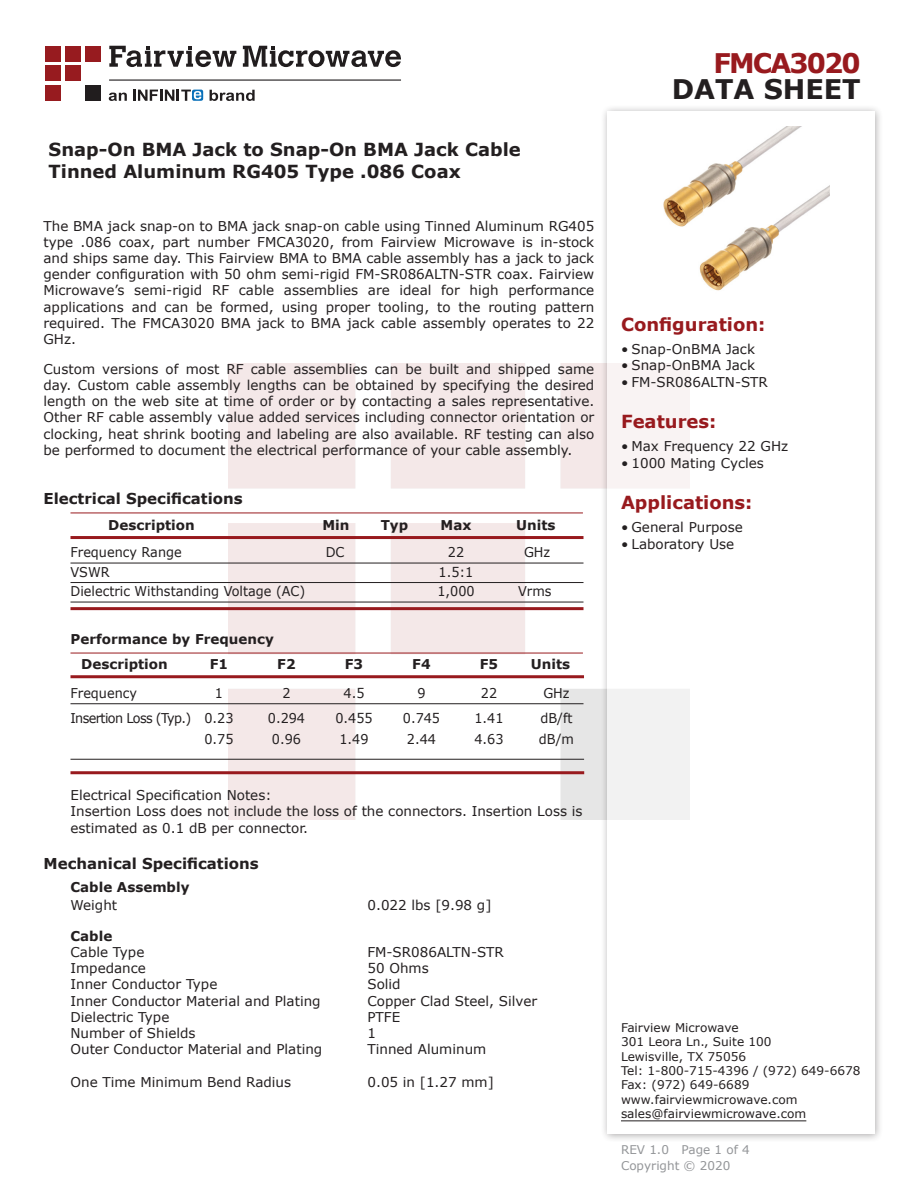
<style>
.page{position:relative;width:918px;height:1188px;background:#fff}
.page>*{position:absolute;margin:0;border:0;box-sizing:border-box;transform-origin:0 0}
.t1{font:700 27px "Verdana";color:#231f20}
.FM{font:700 27px "Verdana";letter-spacing:-.07em;color:#981a1e}
.Web_Description_Para{font:700 18px/21.6px "Verdana";color:#231f20}
.Head1{font:700 18px "Verdana";color:#981a1e}
.Applications_Header{font:700 18px "Verdana";color:#981a1e}
.Head1-2{font:700 15px "Verdana";color:#231f20}
.MarketingDescription{font:13.5px/16.2px "Verdana";color:#231f20;text-align:justify}
.Specs_Para{font:13.5px/16.2px "Verdana";color:#231f20}
.Table-Body{font:13.5px "Verdana";color:#231f20;scale:.95 1}
.Table_Body_Frequency{font:13.5px "Verdana";color:#231f20;scale:.95 1}
.Table_Header_Frequen{font:700 13.5px "Verdana";color:#231f20}
.Table-Header{font:700 13.5px "Verdana";color:#231f20}
.Table_Body_Frequency-2{font:13.5px "Verdana";letter-spacing:-.05em;color:#231f20;scale:.95 1}
.Head2{font:700 13.5px "Verdana";color:#231f20}
.Head3{font:700 13.5px "Verdana";color:#231f20}
.FM_Info{font:12px "Verdana";color:#231f20}
.REV_Info{font:12px "Verdana";color:#939598}
</style>
<div class="page">
<div style="left:45px;top:46px;width:16px;height:15px;background:#971b1f"></div>
<div style="left:65px;top:66px;width:16px;height:15px;background:#971b1f"></div>
<div style="left:85px;top:85px;width:16px;height:16px;background:#211d1e"></div>
<div style="left:45px;top:85px;width:16px;height:16px;background:#971b1f"></div>
<div style="left:85px;top:46px;width:16px;height:15px;background:#971b1f"></div>
<div style="left:45px;top:66px;width:16px;height:15px;background:#971b1f"></div>
<div style="left:65px;top:46px;width:16px;height:15px;background:#971b1f"></div>
<svg style="left:109px;top:46px;width:292px;height:21px"></svg>
<svg style="left:192px;top:90px;width:11px;height:11px"></svg>
<svg style="left:133px;top:90px;width:68px;height:11px"></svg>
<svg style="left:210px;top:90px;width:45px;height:11px"></svg>
<svg style="left:109px;top:93px;width:18px;height:8px"></svg>
<hr style="left:109px;top:80px;width:292px;height:1px;background:#211d1e">
<div style="left:600px;top:104px;width:284px;height:1039px;background:#231f20;opacity:.75"></div>
<div style="left:608px;top:111px;width:267px;height:1023px;background:#fff"></div>
<hr style="left:70px;top:513px;width:513px;height:1px;background:#981a1e">
<hr style="left:70px;top:536px;width:514px;height:3px;background:#981a1e">
<hr style="left:70px;top:563px;width:514px;height:1px;background:#231f20">
<hr style="left:70px;top:582px;width:514px;height:1px;background:#231f20">
<hr style="left:70px;top:602px;width:514px;height:1px;background:#231f20">
<hr style="left:70px;top:607px;width:514px;height:3px;background:#981a1e">
<hr style="left:70px;top:653px;width:513px;height:1px;background:#981a1e">
<hr style="left:70px;top:675px;width:514px;height:3px;background:#981a1e">
<hr style="left:70px;top:703px;width:514px;height:1px;background:#231f20">
<hr style="left:70px;top:759px;width:514px;height:1px;background:#231f20">
<hr style="left:70px;top:771px;width:514px;height:3px;background:#981a1e">
<hr style="left:621px;top:1120px;width:185px;height:1px;background:#231f20">
<img style="left:663px;top:126px;width:167px;height:165px">
<p class="Web_Description_Para" style="left:49px;top:139px;width:474px">Snap-On BMA Jack to Snap-On BMA Jack Cable<br>Tinned Aluminum RG405 Type .086 Coax</p>
<p class="MarketingDescription" style="left:44px;top:217px;width:552px">The BMA jack snap-on to BMA jack snap-on cable using Tinned Aluminum RG405 type .086 coax, part number FMCA3020, from Fairview Microwave is in-stock and ships same day. This Fairview BMA to BMA cable assembly has a jack to jack gender configuration with 50 ohm semi-rigid FM-SR086ALTN-STR coax. Fairview Microwave’s semi-rigid RF cable assemblies are ideal for high performance applications and can be formed, using proper tooling, to the routing pattern required. The FMCA3020 BMA jack to BMA jack cable assembly operates to 22<br>GHz.</p>
<p class="MarketingDescription" style="left:44px;top:361px;width:552px">Custom versions of most RF cable assemblies can be built and shipped same day. Custom cable assembly lengths can be obtained by specifying the desired length on the web site at time of order or by contacting a sales representative.<br>Other RF cable assembly value added services including connector orientation or clocking, heat shrink booting and labeling are also available. RF testing can also be performed to document the electrical performance of your cable assembly.</p>
<p class="Head1-2" style="left:44px;top:488px;width:201px">Electrical Specifications</p>
<p class="Table-Header" style="left:108px;top:516px;width:88px">Description</p>
<p class="Table-Header" style="left:322px;top:516px;width:29px">Min</p>
<p class="Table-Header" style="left:381px;top:516px;width:29px">Typ</p>
<p class="Table-Header" style="left:441px;top:516px;width:32px">Max</p>
<p class="Table-Header" style="left:516px;top:516px;width:41px">Units</p>
<p class="Table-Body" style="left:70px;top:543px;width:119px">Frequency Range</p>
<p class="Table-Body" style="left:326px;top:543px;width:21px">DC</p>
<p class="Table-Body" style="left:448px;top:543px;width:19px">22</p>
<p class="Table-Body" style="left:524px;top:543px;width:29px">GHz</p>
<p class="Table-Body" style="left:70px;top:562px;width:43px">VSWR</p>
<p class="Table-Body" style="left:439px;top:562px;width:38px">1.5:1</p>
<p class="Table-Body" style="left:70px;top:582px;width:249px">Dielectric Withstanding Voltage (AC)</p>
<p class="Table-Body" style="left:437px;top:582px;width:41px">1,000</p>
<p class="Table-Body" style="left:518px;top:582px;width:37px">Vrms</p>
<p class="Head2" style="left:70px;top:630px;width:205px">Performance by Frequency</p>
<p class="Table_Header_Frequen" style="left:81px;top:655px;width:88px">Description</p>
<p class="Table_Header_Frequen" style="left:210px;top:655px;width:20px">F1</p>
<p class="Table_Header_Frequen" style="left:277px;top:655px;width:20px">F2</p>
<p class="Table_Header_Frequen" style="left:345px;top:655px;width:20px">F3</p>
<p class="Table_Header_Frequen" style="left:412px;top:655px;width:20px">F4</p>
<p class="Table_Header_Frequen" style="left:480px;top:655px;width:20px">F5</p>
<p class="Table_Header_Frequen" style="left:531px;top:655px;width:41px">Units</p>
<p class="Table_Body_Frequency" style="left:70px;top:684px;width:72px">Frequency</p>
<p class="Table_Body_Frequency" style="left:215px;top:684px;width:10px">1</p>
<p class="Table_Body_Frequency" style="left:282px;top:684px;width:10px">2</p>
<p class="Table_Body_Frequency" style="left:344px;top:684px;width:24px">4.5</p>
<p class="Table_Body_Frequency" style="left:417px;top:684px;width:10px">9</p>
<p class="Table_Body_Frequency" style="left:481px;top:684px;width:19px">22</p>
<p class="Table_Body_Frequency" style="left:543px;top:684px;width:29px">GHz</p>
<p class="Table_Body_Frequency-2" style="left:70px;top:709px;width:173px">Insertion Loss (Typ.) 0.23</p>
<p class="Table_Body_Frequency" style="left:268px;top:709px;width:41px">0.294</p>
<p class="Table_Body_Frequency" style="left:335px;top:709px;width:41px">0.455</p>
<p class="Table_Body_Frequency" style="left:403px;top:709px;width:41px">0.745</p>
<p class="Table_Body_Frequency" style="left:474px;top:709px;width:32px">1.41</p>
<p class="Table_Body_Frequency" style="left:540px;top:709px;width:35px">dB/ft</p>
<p class="Table_Body_Frequency" style="left:204px;top:730px;width:32px">0.75</p>
<p class="Table_Body_Frequency" style="left:272px;top:730px;width:32px">0.96</p>
<p class="Table_Body_Frequency" style="left:339px;top:730px;width:32px">1.49</p>
<p class="Table_Body_Frequency" style="left:407px;top:730px;width:32px">2.44</p>
<p class="Table_Body_Frequency" style="left:474px;top:730px;width:32px">4.63</p>
<p class="Table_Body_Frequency" style="left:539px;top:730px;width:38px">dB/m</p>
<p class="Specs_Para" style="left:70px;top:787px;width:203px">Electrical Specification Notes:</p>
<p class="Specs_Para" style="left:70px;top:803px;width:514px">Insertion Loss does not include the loss of the connectors. Insertion Loss is estimated as 0.1 dB per connector.</p>
<p class="Head1-2" style="left:44px;top:853px;width:217px">Mechanical Specifications</p>
<p class="Head3" style="left:70px;top:877px;width:121px">Cable Assembly</p>
<p class="Specs_Para" style="left:70px;top:896px;width:48px">Weight</p>
<p class="Specs_Para" style="left:368px;top:896px;width:125px">0.022 lbs [9.98 g]</p>
<p class="Head3" style="left:70px;top:926px;width:43px">Cable</p>
<p class="Specs_Para" style="left:70px;top:944px;width:75px">Cable Type</p>
<p class="Specs_Para" style="left:368px;top:944px;width:138px">FM-SR086ALTN-STR</p>
<p class="Specs_Para" style="left:70px;top:960px;width:77px">Impedance</p>
<p class="Specs_Para" style="left:368px;top:960px;width:63px">50 Ohms</p>
<p class="Specs_Para" style="left:70px;top:976px;width:148px">Inner Conductor Type</p>
<p class="Specs_Para" style="left:368px;top:976px;width:35px">Solid</p>
<p class="Specs_Para" style="left:70px;top:992px;width:252px">Inner Conductor Material and Plating</p>
<p class="Specs_Para" style="left:368px;top:992px;width:171px">Copper Clad Steel, Silver</p>
<p class="Specs_Para" style="left:70px;top:1009px;width:100px">Dielectric Type</p>
<p class="Specs_Para" style="left:368px;top:1009px;width:34px">PTFE</p>
<p class="Specs_Para" style="left:70px;top:1025px;width:127px">Number of Shields</p>
<p class="Specs_Para" style="left:368px;top:1025px;width:10px">1</p>
<p class="Specs_Para" style="left:70px;top:1041px;width:253px">Outer Conductor Material and Plating</p>
<p class="Specs_Para" style="left:368px;top:1041px;width:120px">Tinned Aluminum</p>
<p class="Specs_Para" style="left:70px;top:1073px;width:222px">One Time Minimum Bend Radius</p>
<p class="Specs_Para" style="left:368px;top:1073px;width:128px">0.05 in [1.27 mm]</p>
<p class="FM" style="left:714px;top:44px;width:149px">FMCA3020</p>
<p class="t1" style="left:672px;top:70px;width:191px">DATA SHEET</p>
<p class="Head1" style="left:621px;top:312px;width:146px">Configuration:</p>
<p class="MarketingDescription" style="left:621px;top:341px;width:136px">• Snap-OnBMA Jack</p>
<p class="MarketingDescription" style="left:621px;top:357px;width:136px">• Snap-OnBMA Jack</p>
<p class="MarketingDescription" style="left:621px;top:373px;width:148px">• FM-SR086ALTN-STR</p>
<p class="Head1" style="left:621px;top:409px;width:97px">Features:</p>
<p class="MarketingDescription" style="left:621px;top:438px;width:169px">• Max Frequency 22 GHz</p>
<p class="MarketingDescription" style="left:621px;top:454px;width:144px">• 1000 Mating Cycles</p>
<p class="Applications_Header" style="left:621px;top:490px;width:133px">Applications:</p>
<p class="MarketingDescription" style="left:621px;top:519px;width:123px">• General Purpose</p>
<p class="MarketingDescription" style="left:621px;top:535px;width:115px">• Laboratory Use</p>
<p class="FM_Info" style="left:621px;top:1019px;width:119px">Fairview Microwave</p>
<p class="FM_Info" style="left:621px;top:1034px;width:152px">301 Leora Ln., Suite 100</p>
<p class="FM_Info" style="left:621px;top:1048px;width:127px">Lewisville, TX 75056</p>
<p class="FM_Info" style="left:621px;top:1062px;width:241px">Tel: 1-800-715-4396 / (972) 649-6678</p>
<p class="FM_Info" style="left:621px;top:1077px;width:130px">Fax: (972) 649-6689</p>
<p class="FM_Info" style="left:621px;top:1091px;width:178px">www.fairviewmicrowave.com</p>
<p class="FM_Info" style="left:621px;top:1106px;width:187px">sales@fairviewmicrowave.com</p>
<p class="REV_Info" style="left:621px;top:1141px;width:130px">REV 1.0 Page 1 of 4</p>
<p class="REV_Info" style="left:621px;top:1157px;width:111px">Copyright © 2020</p>
</div>
